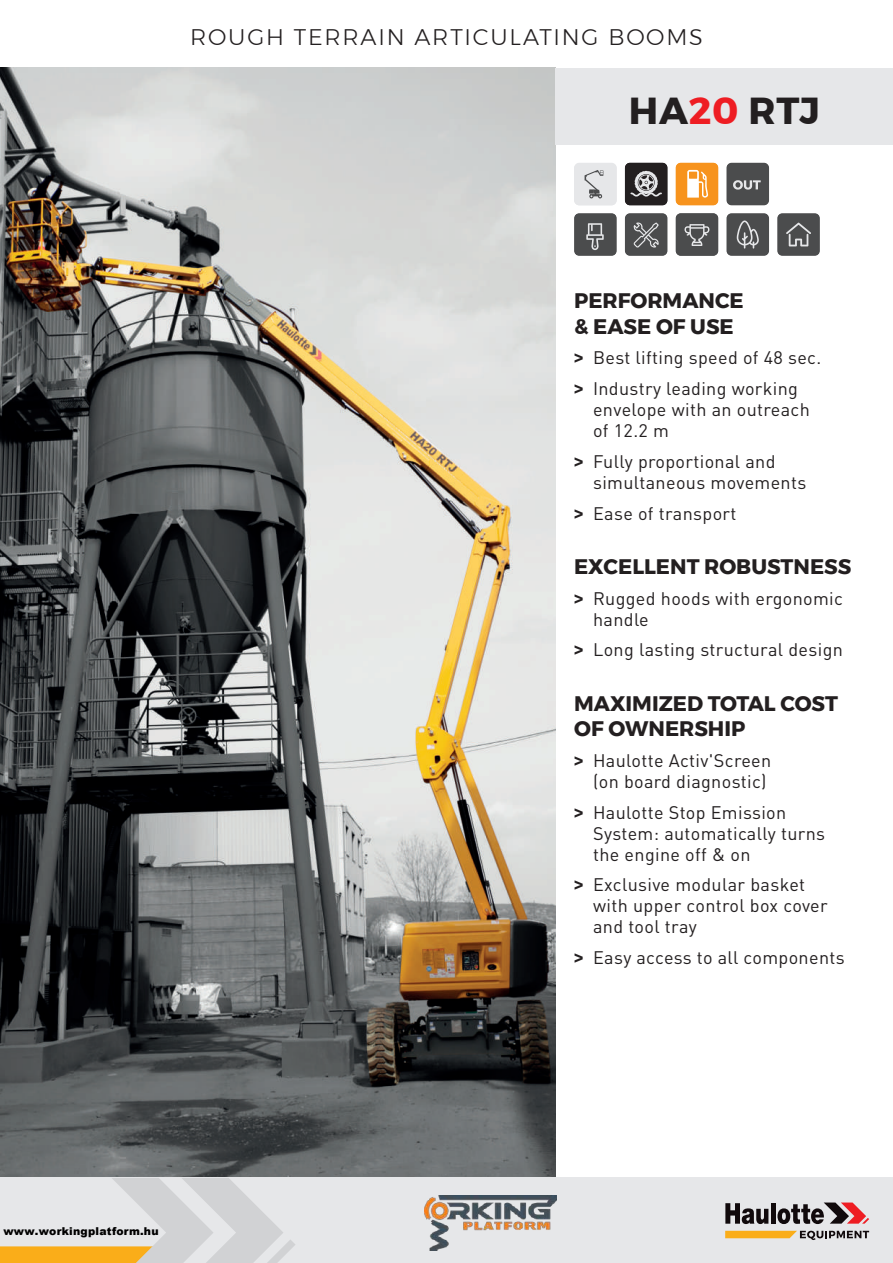
<style>
.page{position:relative;width:893px;height:1263px;background:#fff}
.page>*{position:absolute;margin:0;border:0;box-sizing:border-box;transform-origin:0 0}
.t1{font:700 37.5px "Montserrat";letter-spacing:.02em;color:#231f20}
.t2{font:300 22.5px "Montserrat";letter-spacing:.08em;color:#231f20}
.t3{font:700 21px/25.5px "Montserrat";color:#231f20}
.t4{font:18px/21px "DIN Pro";letter-spacing:.02em;color:#231f20}
.t5{font:900 10.8px "Arial";letter-spacing:.025em;color:#000}
.s1{color:#ee1d23}
.s2{font-family:"Montserrat";font-weight:700}
</style>
<div class="page">
<img style="left:0;top:68px;width:556px;height:1110px">
<div style="left:556px;top:68px;width:337px;height:77px;background:#e6e7e9"></div>
<div style="left:0;top:1178px;width:893px;height:85px;background:#e6e7e9"></div>
<svg style="left:725px;top:1203px;width:43px;height:21px"></svg>
<hr style="left:771px;top:1203px;width:4px;height:21px;background:#110a0c">
<svg style="left:777px;top:1202px;width:92px;height:22px"></svg>
<svg style="left:725px;top:1231px;width:144px;height:9px"></svg>
<svg style="left:0;top:1178px;width:295px;height:85px"></svg>
<svg style="left:676px;top:213px;width:42px;height:43px;background:#5c5d5e"></svg>
<div style="left:625px;top:213px;width:42px;height:43px;background:#727273;border-radius:5px"></div>
<svg style="left:625px;top:214px;width:42px;height:41px;background:#5b5c5d"></svg>
<svg style="left:574px;top:213px;width:43px;height:43px"></svg>
<svg style="left:574px;top:214px;width:42px;height:41px;background:#5a5b5c"></svg>
<svg style="left:726px;top:213px;width:43px;height:43px"></svg>
<svg style="left:727px;top:214px;width:42px;height:41px;background:#5b5c5d"></svg>
<div style="left:726px;top:163px;width:43px;height:42px;background:#a7a8a8;border-radius:5px"></div>
<svg style="left:727px;top:163px;width:42px;height:42px;background:#575859"></svg>
<svg style="left:676px;top:163px;width:42px;height:42px;background:#f8a849"></svg>
<svg style="left:625px;top:163px;width:42px;height:42px;background:#4c4a4b"></svg>
<div style="left:574px;top:163px;width:43px;height:42px;background:#e6e7e9;border-radius:5px"></div>
<svg style="left:574px;top:164px;width:42px;height:41px"></svg>
<svg style="left:777px;top:213px;width:43px;height:43px"></svg>
<svg style="left:778px;top:214px;width:41px;height:41px;background:#595a5b"></svg>
<img style="left:425px;top:1195px;width:132px;height:55px">
<p class="t2" style="left:190px;top:20px;width:514px">ROUGH TERRAIN ARTICULATING BOOMS</p>
<h1 class="t1" style="left:629px;top:81px;width:192px">HA<span class="s1">20</span> RTJ</h1>
<p class="t3" style="left:574px;top:288px;width:171px">PERFORMANCE &amp; EASE OF USE</p>
<p class="t4" style="left:574px;top:346px;width:249px"><span class="s2">&gt;</span> Best lifting speed of 48 sec.</p>
<p class="t4" style="left:593px;top:377px;width:218px;text-indent:-19px"><span class="s2">&gt;</span> Industry leading working envelope with an outreach of 12.2 m</p>
<p class="t4" style="left:593px;top:450px;width:215px;text-indent:-19px"><span class="s2">&gt;</span> Fully proportional and simultaneous movements</p>
<p class="t4" style="left:574px;top:502px;width:164px"><span class="s2">&gt;</span> Ease of transport</p>
<p class="t3" style="left:574px;top:554px;width:279px">EXCELLENT ROBUSTNESS</p>
<p class="t4" style="left:593px;top:587px;width:251px;text-indent:-19px"><span class="s2">&gt;</span> Rugged hoods with ergonomic handle</p>
<p class="t4" style="left:574px;top:638px;width:270px"><span class="s2">&gt;</span> Long lasting structural design</p>
<p class="t3" style="left:574px;top:690px;width:265px">MAXIMIZED TOTAL COST<br>OF OWNERSHIP</p>
<p class="t4" style="left:574px;top:749px;width:199px;text-align:right"><span class="s2">&gt;</span> Haulotte Activ'Screen (on board diagnostic)</p>
<p class="t4" style="left:593px;top:801px;width:234px;text-indent:-19px"><span class="s2">&gt;</span> Haulotte Stop Emission<br>System: automatically turns the engine off &amp; on</p>
<p class="t4" style="left:593px;top:874px;width:236px;text-indent:-19px"><span class="s2">&gt;</span> Exclusive modular basket with upper control box cover and tool tray</p>
<p class="t4" style="left:574px;top:946px;width:272px"><span class="s2">&gt;</span> Easy access to all components</p>
<p class="t5" style="left:4px;top:1223px;width:157px">www.workingplatform.hu</p>
</div>
